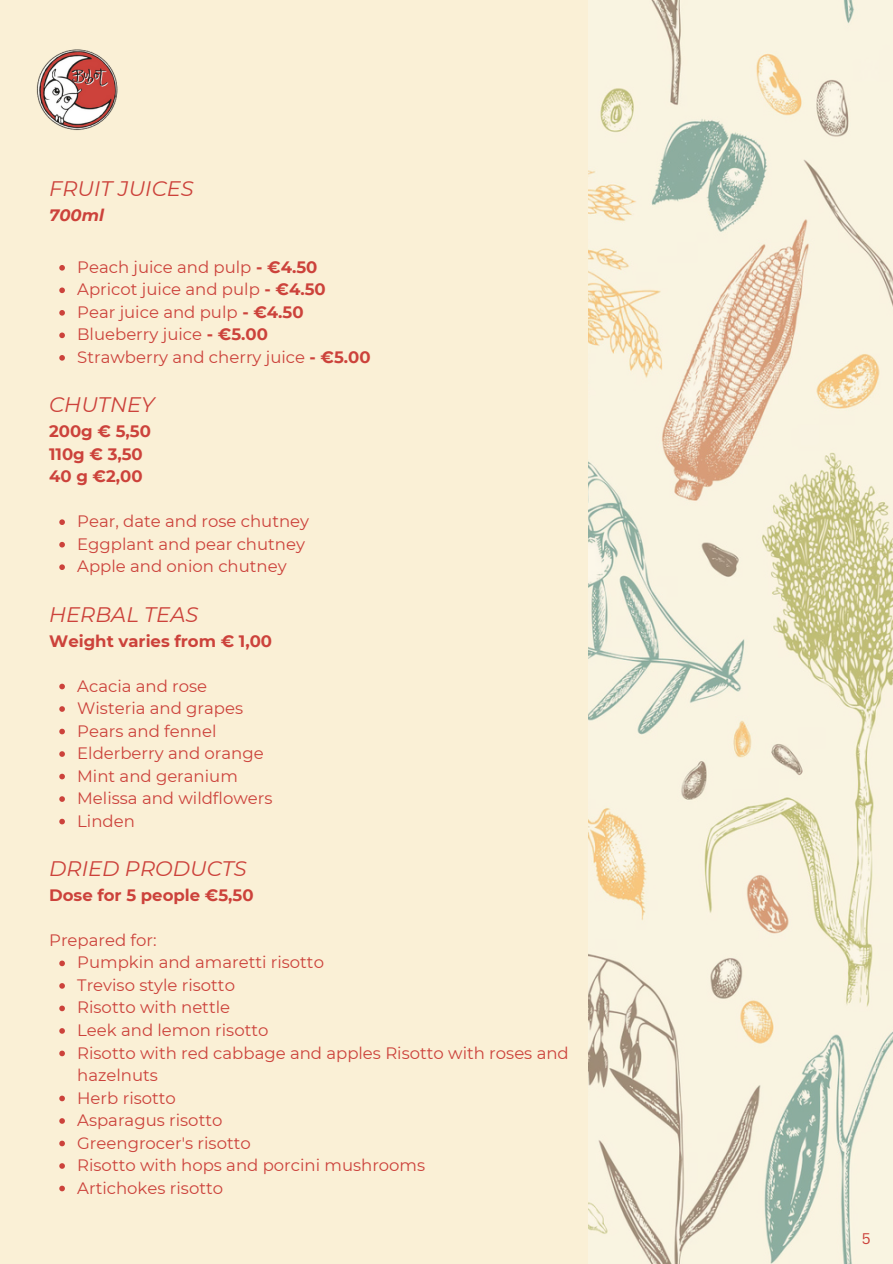
<style>
.page{position:relative;width:893px;height:1264px;background:#fff}
.page>*{position:absolute;margin:0;border:0;box-sizing:border-box;transform-origin:0 0}
.t1{font:italic 21px "Montserrat";color:#cc423b}
.t2{font:16.5px/22.5px "Montserrat";color:#cc423b}
.t3{font:700 16.5px "Montserrat";color:#cc423b}
.t4{font:italic 700 16.5px "Montserrat";color:#cc423b}
.t5{font:15px "Canva Sans";color:#cc423b}
.s1{font-weight:700}
</style>
<div class="page">
<img style="left:587px;top:0;width:305px;height:1263px">
<div style="left:0;top:0;width:587px;height:1263px;background:#faf0d6"></div>
<svg style="left:59px;top:265px;width:6px;height:5px"></svg>
<svg style="left:59px;top:287px;width:6px;height:6px"></svg>
<svg style="left:59px;top:310px;width:6px;height:5px"></svg>
<svg style="left:59px;top:332px;width:6px;height:6px"></svg>
<svg style="left:59px;top:355px;width:6px;height:5px"></svg>
<svg style="left:59px;top:519px;width:6px;height:6px"></svg>
<svg style="left:59px;top:542px;width:6px;height:5px"></svg>
<svg style="left:59px;top:564px;width:6px;height:6px"></svg>
<svg style="left:59px;top:683px;width:6px;height:6px"></svg>
<svg style="left:59px;top:706px;width:6px;height:5px"></svg>
<svg style="left:59px;top:728px;width:6px;height:6px"></svg>
<svg style="left:59px;top:751px;width:6px;height:5px"></svg>
<svg style="left:59px;top:773px;width:6px;height:6px"></svg>
<svg style="left:59px;top:796px;width:6px;height:5px"></svg>
<svg style="left:59px;top:818px;width:6px;height:6px"></svg>
<svg style="left:59px;top:960px;width:6px;height:6px"></svg>
<svg style="left:59px;top:983px;width:6px;height:5px"></svg>
<svg style="left:59px;top:1005px;width:6px;height:6px"></svg>
<svg style="left:59px;top:1028px;width:6px;height:5px"></svg>
<svg style="left:59px;top:1050px;width:6px;height:6px"></svg>
<svg style="left:59px;top:1095px;width:6px;height:6px"></svg>
<svg style="left:59px;top:1118px;width:6px;height:5px"></svg>
<svg style="left:59px;top:1140px;width:6px;height:6px"></svg>
<svg style="left:59px;top:1163px;width:6px;height:5px"></svg>
<svg style="left:59px;top:1185px;width:6px;height:6px"></svg>
<img style="left:36px;top:49px;width:82px;height:82px">
<p class="t1" style="left:49px;top:176px;width:146px">FRUIT JUICES</p>
<p class="t4" style="left:49px;top:205px;width:56px">700ml</p>
<p class="t2" style="left:77px;top:256px;width:242px">Peach juice and pulp <span class="s1">- €4.50</span></p>
<p class="t2" style="left:77px;top:278px;width:250px">Apricot juice and pulp <span class="s1">- €4.50</span></p>
<p class="t2" style="left:77px;top:301px;width:228px">Pear juice and pulp <span class="s1">- €4.50</span></p>
<p class="t2" style="left:77px;top:323px;width:192px">Blueberry juice <span class="s1">- €5.00</span></p>
<p class="t2" style="left:77px;top:346px;width:295px">Strawberry and cherry juice <span class="s1">- €5.00</span></p>
<p class="t1" style="left:49px;top:392px;width:107px">CHUTNEY</p>
<p class="t3" style="left:49px;top:421px;width:103px">200g € 5,50</p>
<p class="t3" style="left:49px;top:444px;width:95px">110g € 3,50</p>
<p class="t3" style="left:49px;top:466px;width:95px">40 g €2,00</p>
<p class="t2" style="left:77px;top:510px;width:233px">Pear, date and rose chutney</p>
<p class="t2" style="left:77px;top:532px;width:229px">Eggplant and pear chutney</p>
<p class="t2" style="left:77px;top:555px;width:211px">Apple and onion chutney</p>
<p class="t1" style="left:49px;top:601px;width:151px">HERBAL TEAS</p>
<p class="t3" style="left:49px;top:630px;width:224px">Weight varies from € 1,00</p>
<p class="t2" style="left:77px;top:674px;width:131px">Acacia and rose</p>
<p class="t2" style="left:77px;top:697px;width:167px">Wisteria and grapes</p>
<p class="t2" style="left:77px;top:719px;width:141px">Pears and fennel</p>
<p class="t2" style="left:77px;top:742px;width:188px">Elderberry and orange</p>
<p class="t2" style="left:77px;top:764px;width:162px">Mint and geranium</p>
<p class="t2" style="left:77px;top:787px;width:197px">Melissa and wildflowers</p>
<p class="t2" style="left:77px;top:809px;width:59px">Linden</p>
<p class="t1" style="left:49px;top:855px;width:199px">DRIED PRODUCTS</p>
<p class="t3" style="left:49px;top:885px;width:206px">Dose for 5 people €5,50</p>
<p class="t2" style="left:49px;top:928px;width:109px">Prepared for:</p>
<p class="t2" style="left:77px;top:951px;width:248px">Pumpkin and amaretti risotto</p>
<p class="t2" style="left:77px;top:973px;width:159px">Treviso style risotto</p>
<p class="t2" style="left:77px;top:996px;width:154px">Risotto with nettle</p>
<p class="t2" style="left:77px;top:1018px;width:193px">Leek and lemon risotto</p>
<p class="t2" style="left:77px;top:1041px;width:493px">Risotto with red cabbage and apples Risotto with roses and hazelnuts</p>
<p class="t2" style="left:77px;top:1086px;width:100px">Herb risotto</p>
<p class="t2" style="left:77px;top:1108px;width:147px">Asparagus risotto</p>
<p class="t2" style="left:77px;top:1131px;width:175px">Greengrocer's risotto</p>
<p class="t2" style="left:77px;top:1153px;width:349px">Risotto with hops and porcini mushrooms</p>
<p class="t2" style="left:77px;top:1176px;width:147px">Artichokes risotto</p>
<p class="t5" style="left:861px;top:1227px;width:10px">5</p>
</div>
